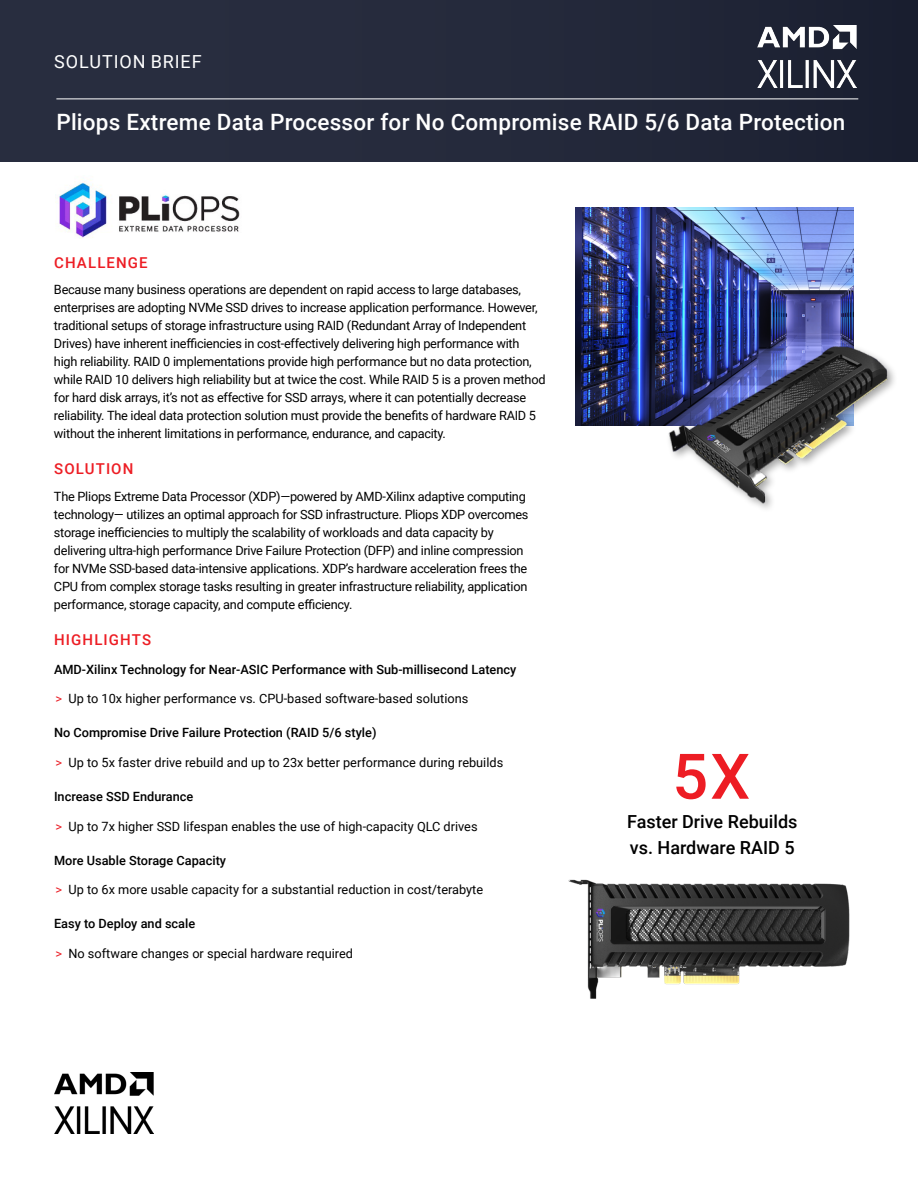
<style>
.page{position:relative;width:918px;height:1188px;background:#fff}
.page>*{position:absolute;margin:0;border:0;box-sizing:border-box;transform-origin:0 0}
.t1{font:500 63px "Roboto";color:#ed1d24}
.t2{font:500 22.5px "Roboto";letter-spacing:.01em;color:#fff}
.t3{font:500 18px/25.5px "Roboto";color:#000}
.t4{font:18px "Roboto";letter-spacing:.045em;color:#fff}
.t5{font:500 15px "Roboto";letter-spacing:.07em;color:#ed1d24}
.t6{font:12.75px/18px "Roboto";letter-spacing:-.02em;color:#000}
.t7{font:12.75px "Roboto";color:#000}
.t8{font:500 12.75px "Roboto";color:#000}
.s1{color:#ea1d25}
</style>
<div class="page">
<div style="left:0;top:0;width:918px;height:162px;background:#262b3c"></div>
<hr style="left:56px;top:99px;width:802px;height:1px;background:#fff">
<img style="left:54px;top:1072px;width:99px;height:62px">
<img style="left:757px;top:26px;width:99px;height:62px">
<img style="left:576px;top:207px;width:277px;height:219px">
<img style="left:59px;top:180px;width:181px;height:58px">
<img style="left:568px;top:879px;width:282px;height:120px">
<img style="left:663px;top:343px;width:232px;height:164px">
<h3 class="t4" style="left:54px;top:49px;width:149px">SOLUTION BRIEF</h3>
<h2 class="t2" style="left:56px;top:107px;width:791px">Pliops Extreme Data Processor for No Compromise RAID 5/6 Data Protection</h2>
<p class="t5" style="left:54px;top:252px;width:95px">CHALLENGE</p>
<p class="t6" style="left:54px;top:280px;width:493px">Because many business operations are dependent on rapid access to large databases, enterprises are adopting NVMe SSD drives to increase application performance. However, traditional setups of storage infrastructure using RAID (Redundant Array of Independent Drives) have inherent inefficiencies in cost-effectively delivering high performance with high reliability. RAID 0 implementations provide high performance but no data protection, while RAID 10 delivers high reliability but at twice the cost. While RAID 5 is a proven method for hard disk arrays, it’s not as effective for SSD arrays, where it can potentially decrease reliability. The ideal data protection solution must provide the benefits of hardware RAID 5 without the inherent limitations in performance, endurance, and capacity.</p>
<p class="t5" style="left:54px;top:459px;width:81px">SOLUTION</p>
<p class="t6" style="left:54px;top:487px;width:476px">The Pliops Extreme Data Processor (XDP)—powered by AMD-Xilinx adaptive computing technology— utilizes an optimal approach for SSD infrastructure. Pliops XDP overcomes storage inefficiencies to multiply the scalability of workloads and data capacity by delivering ultra-high performance Drive Failure Protection (DFP) and inline compression for NVMe SSD-based data-intensive applications. XDP’s hardware acceleration frees the CPU from complex storage tasks resulting in greater infrastructure reliability, application performance, storage capacity, and compute efficiency.</p>
<p class="t5" style="left:54px;top:629px;width:98px">HIGHLIGHTS</p>
<p class="t8" style="left:54px;top:660px;width:464px">AMD-Xilinx Technology for Near-ASIC Performance with Sub-millisecond Latency</p>
<p class="t7" style="left:56px;top:690px;width:414px"><span class="s1">&gt;</span> Up to 10x higher performance vs. CPU-based software-based solutions</p>
<p class="t8" style="left:54px;top:724px;width:324px">No Compromise Drive Failure Protection (RAID 5/6 style)</p>
<p class="t7" style="left:56px;top:753px;width:449px"><span class="s1">&gt;</span> Up to 5x faster drive rebuild and up to 23x better performance during rebuilds</p>
<p class="t8" style="left:54px;top:788px;width:141px">Increase SSD Endurance</p>
<p class="t7" style="left:56px;top:817px;width:424px"><span class="s1">&gt;</span> Up to 7x higher SSD lifespan enables the use of high-capacity QLC drives</p>
<p class="t8" style="left:54px;top:851px;width:174px">More Usable Storage Capacity</p>
<p class="t7" style="left:56px;top:881px;width:429px"><span class="s1">&gt;</span> Up to 6x more usable capacity for a substantial reduction in cost/terabyte</p>
<p class="t8" style="left:54px;top:915px;width:143px">Easy to Deploy and scale</p>
<p class="t7" style="left:56px;top:944px;width:299px"><span class="s1">&gt;</span> No software changes or special hardware required</p>
<h1 class="t1" style="left:672px;top:732px;width:79px">5X</h1>
<h3 class="t3" style="left:627px;top:808px;width:172px">Faster Drive Rebuilds vs. Hardware RAID 5</h3>
</div>
